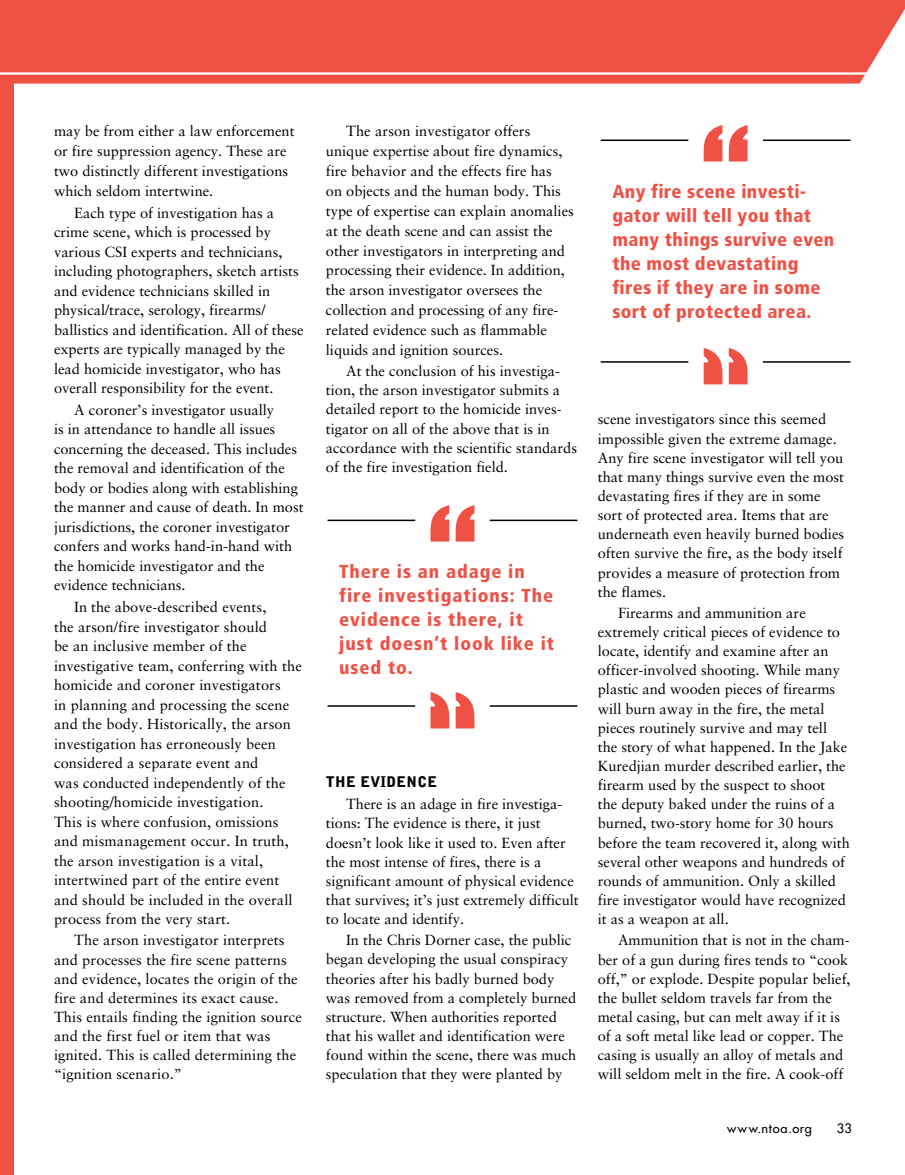
<style>
.page{position:relative;width:905px;height:1175px;background:#fff}
.page>*{position:absolute;margin:0;border:0;box-sizing:border-box;transform-origin:0 0}
.t1{font:900 condensed 18.75px/24px "Frutiger";letter-spacing:.02em;color:#f05145}
.t2{font:900 condensed 18.75px/24px "Frutiger";letter-spacing:.05em;color:#f05145}
.t3{font:14.7px/19.2px "Sabon";color:#000}
.t4{font:900 14.7px "Bell Gothic";letter-spacing:.02em;color:#000}
.t5{font:12.75px "Futura";letter-spacing:.07em;color:#000}
</style>
<div class="page">
<div style="left:0;top:72px;width:14px;height:1102px;background:#f05145"></div>
<div style="left:0;top:0;width:904px;height:84px;background:#f05145"></div>
<hr style="left:0;top:72px;width:874px;height:3px;background:#fff">
<svg style="left:703px;top:125px;width:44px;height:36px"></svg>
<hr style="left:763px;top:139px;width:87px;height:2px;background:#000">
<hr style="left:600px;top:139px;width:88px;height:2px;background:#000">
<svg style="left:703px;top:348px;width:44px;height:36px"></svg>
<hr style="left:600px;top:361px;width:88px;height:2px;background:#000">
<hr style="left:763px;top:361px;width:87px;height:2px;background:#000">
<svg style="left:430px;top:505px;width:44px;height:36px"></svg>
<hr style="left:490px;top:519px;width:87px;height:2px;background:#000">
<hr style="left:327px;top:519px;width:88px;height:2px;background:#000">
<svg style="left:430px;top:692px;width:44px;height:36px"></svg>
<hr style="left:327px;top:705px;width:88px;height:1px;background:#000">
<hr style="left:490px;top:705px;width:87px;height:1px;background:#000">
<p class="t3" style="left:54px;top:121px;width:242px;line-height:20px">may be from either a law enforcement or fire suppression agency. These are two distinctly different investigations which seldom intertwine.</p>
<p class="t3" style="left:54px;top:203px;width:251px;text-indent:20px">Each type of investigation has a crime scene, which is processed by various CSI experts and technicians, including photographers, sketch artists and evidence technicians skilled in physical/trace, serology, firearms/ ballistics and identification. All of these experts are typically managed by the lead homicide investigator, who has overall responsibility for the event.</p>
<p class="t3" style="left:54px;top:400px;width:251px;text-indent:20px">A coroner’s investigator usually<br>is in attendance to handle all issues concerning the deceased. This includes the removal and identification of the body or bodies along with establishing the manner and cause of death. In most jurisdictions, the coroner investigator confers and works hand-in-hand with the homicide investigator and the evidence technicians.</p>
<p class="t3" style="left:54px;top:597px;width:249px;text-indent:20px">In the above-described events,<br>the arson/fire investigator should<br>be an inclusive member of the investigative team, conferring with the homicide and coroner investigators<br>in planning and processing the scene and the body. Historically, the arson investigation has erroneously been considered a separate event and<br>was conducted independently of the shooting/homicide investigation.<br>This is where confusion, omissions and mismanagement occur. In truth, the arson investigation is a vital, intertwined part of the entire event and should be included in the overall process from the very start.</p>
<p class="t3" style="left:54px;top:930px;width:249px;text-indent:20px">The arson investigator interprets and processes the fire scene patterns and evidence, locates the origin of the fire and determines its exact cause.<br>This entails finding the ignition source and the first fuel or item that was ignited. This is called determining the “ignition scenario.”</p>
<p class="t3" style="left:326px;top:121px;width:249px;line-height:20px;text-indent:20px">The arson investigator offers unique expertise about fire dynamics, fire behavior and the effects fire has<br>on objects and the human body. This type of expertise can explain anomalies at the death scene and can assist the other investigators in interpreting and processing their evidence. In addition, the arson investigator oversees the collection and processing of any fire&shy;related evidence such as flammable liquids and ignition sources.</p>
<p class="t3" style="left:326px;top:361px;width:253px;text-indent:20px">At the conclusion of his investiga&shy;tion, the arson investigator submits a detailed report to the homicide inves&shy;tigator on all of the above that is in accordance with the scientific standards of the fire investigation field.</p>
<p class="t2" style="left:339px;top:559px;width:216px">There is an adage in fire investigations: The evidence is there, it just doesn’t look like it used to.</p>
<p class="t4" style="left:326px;top:773px;width:113px">THE EVIDENCE</p>
<p class="t3" style="left:326px;top:794px;width:254px;text-indent:20px">There is an adage in fire investiga&shy;tions: The evidence is there, it just doesn’t look like it used to. Even after the most intense of fires, there is a significant amount of physical evidence that survives; it’s just extremely difficult to locate and identify.</p>
<p class="t3" style="left:326px;top:930px;width:252px;text-indent:20px">In the Chris Dorner case, the public began developing the usual conspiracy theories after his badly burned body was removed from a completely burned structure. When authorities reported that his wallet and identification were found within the scene, there was much speculation that they were planted by</p>
<p class="t1" style="left:612px;top:179px;width:223px">Any fire scene investi&shy;gator will tell you that many things survive even the most devastating fires if they are in some sort of protected area.</p>
<p class="t3" style="left:597px;top:409px;width:248px">scene investigators since this seemed impossible given the extreme damage.<br>Any fire scene investigator will tell you that many things survive even the most devastating fires if they are in some sort of protected area. Items that are underneath even heavily burned bodies often survive the fire, as the body itself provides a measure of protection from the flames.</p>
<p class="t3" style="left:597px;top:603px;width:253px;text-indent:20px">Firearms and ammunition are extremely critical pieces of evidence to locate, identify and examine after an officer-involved shooting. While many plastic and wooden pieces of firearms will burn away in the fire, the metal pieces routinely survive and may tell the story of what happened. In the Jake Kuredjian murder described earlier, the firearm used by the suspect to shoot<br>the deputy baked under the ruins of a burned, two-story home for 30 hours before the team recovered it, along with several other weapons and hundreds of rounds of ammunition. Only a skilled fire investigator would have recognized it as a weapon at all.</p>
<p class="t3" style="left:597px;top:930px;width:254px;text-indent:20px">Ammunition that is not in the cham&shy;ber of a gun during fires tends to “cook off,” or explode. Despite popular belief, the bullet seldom travels far from the metal casing, but can melt away if it is of a soft metal like lead or copper. The casing is usually an alloy of metals and will seldom melt in the fire. A cook-off</p>
<p class="t5" style="left:727px;top:1120px;width:86px">www.ntoa.org</p>
<p class="t5" style="left:837px;top:1120px;width:16px">33</p>
</div>
